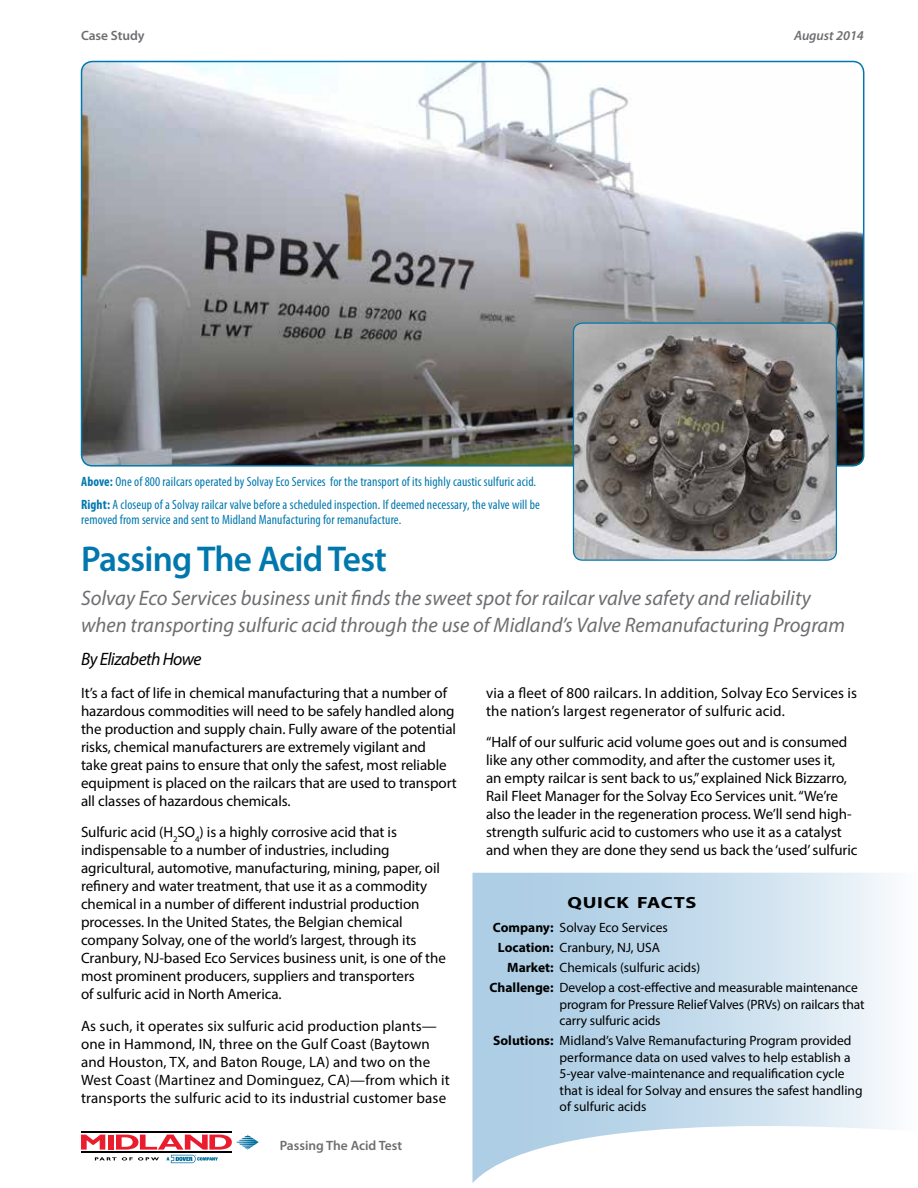
<style>
.page{position:relative;width:918px;height:1188px;background:#fff}
.page>*{position:absolute;margin:0;border:0;box-sizing:border-box;transform-origin:0 0}
.t1{font:600 36px "Myriad Pro";letter-spacing:-.02em;color:#0078ae}
.t2{font:italic 21px/27px "Myriad Pro";color:#6d6e71}
.t3{font:italic 18px "Myriad Pro";letter-spacing:-.03em;color:#000}
.t4{font:700 16.2px "Myriad Pro";letter-spacing:.035em;color:#000;scale:1.25 1}
.t5{font:15px/18px "Myriad Pro";letter-spacing:-.005em;color:#000}
.t6{font:13.5px/16.5px "Myriad Pro";color:#000}
.t7{font:condensed 13.5px/22.5px "Myriad Pro";letter-spacing:.01em;color:#0078ae}
.t8{font:600 13.5px "Myriad Pro";letter-spacing:-.005em;color:#6d6e71}
.t9{font:italic 600 13.5px "Myriad Pro";letter-spacing:-.005em;color:#6d6e71}
.s1{font-weight:700}
</style>
<div class="page">
<svg style="left:81px;top:1135px;width:178px;height:28px"></svg>
<hr style="left:81px;top:1151px;width:151px;height:1px;background:#000">
<hr style="left:81px;top:1132px;width:151px;height:1px;background:#000">
<svg style="left:472px;top:873px;width:419px;height:310px"></svg>
<img style="left:82px;top:62px;width:782px;height:402px">
<img style="left:573px;top:323px;width:263px;height:236px">
<div style="left:573px;top:323px;width:264px;height:238px;border:1px solid #0078ae;border-radius:9px"></div>
<p class="t8" style="left:81px;top:27px;width:65px">Case Study</p>
<p class="t9" style="left:794px;top:27px;width:71px">August 2014</p>
<p class="t7" style="left:81px;top:471px;width:460px"><span class="s1">Above:</span> One of 800 railcars operated by Solvay Eco Services for the transport of its highly caustic sulfuric acid.<br><span class="s1">Right:</span> A closeup of a Solvay railcar valve before a scheduled inspection. If deemed necessary, the valve will be</p>
<p class="t7" style="left:81px;top:508px;width:322px">removed from service and sent to Midland Manufacturing for remanufacture.</p>
<h1 class="t1" style="left:81px;top:536px;width:307px">Passing The Acid Test</h1>
<h2 class="t2" style="left:81px;top:584px;width:765px">Solvay Eco Services business unit finds the sweet spot for railcar valve safety and reliability when transporting sulfuric acid through the use of Midland’s Valve Remanufacturing Program</h2>
<p class="t3" style="left:81px;top:648px;width:122px">By Elizabeth Howe</p>
<p class="t5" style="left:81px;top:683px;width:377px">It’s a fact of life in chemical manufacturing that a number of hazardous commodities will need to be safely handled along the production and supply chain. Fully aware of the potential risks, chemical manufacturers are extremely vigilant and<br>take great pains to ensure that only the safest, most reliable equipment is placed on the railcars that are used to transport all classes of hazardous chemicals.</p>
<p class="t5" style="left:81px;top:823px;width:366px">Sulfuric acid (H<sub>2</sub>SO<sub>4</sub>) is a highly corrosive acid that is indispensable to a number of industries, including agricultural, automotive, manufacturing, mining, paper, oil refinery and water treatment, that use it as a commodity chemical in a number of different industrial production processes. In the United States, the Belgian chemical company Solvay, one of the world’s largest, through its Cranbury, NJ-based Eco Services business unit, is one of the most prominent producers, suppliers and transporters<br>of sulfuric acid in North America.</p>
<p class="t5" style="left:81px;top:1016px;width:370px">As such, it operates six sulfuric acid production plants— one in Hammond, IN, three on the Gulf Coast (Baytown and Houston, TX, and Baton Rouge, LA) and two on the West Coast (Martinez and Dominguez, CA)—from which it transports the sulfuric acid to its industrial customer base</p>
<p class="t8" style="left:280px;top:1137px;width:124px">Passing The Acid Test</p>
<p class="t5" style="left:486px;top:683px;width:373px">via a fleet of 800 railcars. In addition, Solvay Eco Services is the nation’s largest regenerator of sulfuric acid.</p>
<p class="t5" style="left:486px;top:733px;width:373px">“Half of our sulfuric acid volume goes out and is consumed like any other commodity, and after the customer uses it,<br>an empty railcar is sent back to us,” explained Nick Bizzarro, Rail Fleet Manager for the Solvay Eco Services unit. “We’re also the leader in the regeneration process. We’ll send high&shy;strength sulfuric acid to customers who use it as a catalyst and when they are done they send us back the ‘used’ sulfuric</p>
<p class="t4" style="left:568px;top:892px;width:105px">QUICK FACTS</p>
<p class="t6" style="left:493px;top:919px;width:176px"><span class="s1">Company:</span> Solvay Eco Services</p>
<p class="t6" style="left:498px;top:939px;width:164px"><span class="s1">Location:</span> Cranbury, NJ, USA</p>
<p class="t6" style="left:507px;top:959px;width:195px"><span class="s1">Market:</span> Chemicals (sulfuric acids)</p>
<p class="t6" style="left:490px;top:979px;width:370px"><span class="s1">Challenge:</span> Develop a cost-effective and measurable maintenance</p>
<p class="t6" style="left:560px;top:996px;width:306px">program for Pressure Relief Valves (PRVs) on railcars that carry sulfuric acids</p>
<p class="t6" style="left:560px;top:1032px;width:304px;text-indent:-66px"><span class="s1">Solutions:</span> Midland’s Valve Remanufacturing Program provided performance data on used valves to help establish a 5-year valve-maintenance and requalification cycle that is ideal for Solvay and ensures the safest handling of sulfuric acids</p>
</div>
